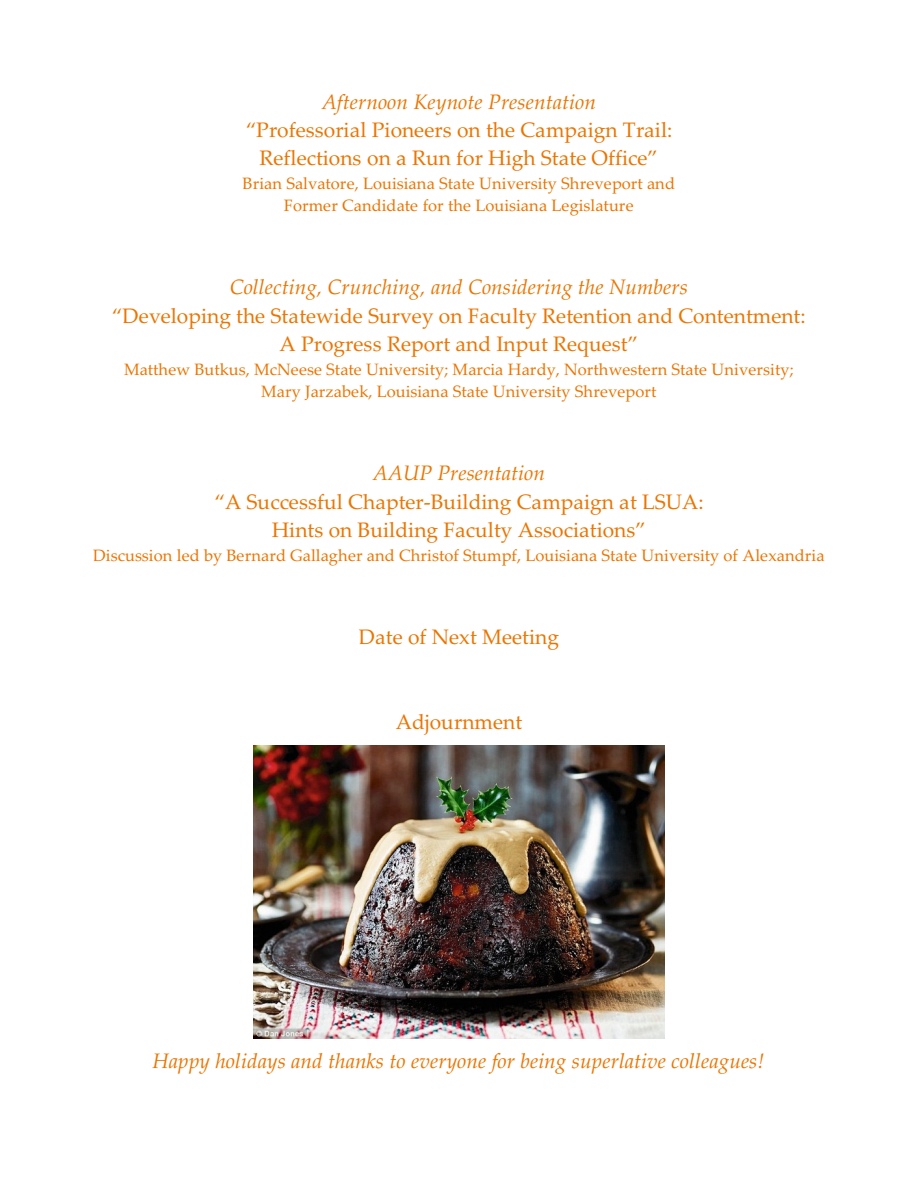
<style>
.page{position:relative;width:918px;height:1188px;background:#fff}
.page>*{position:absolute;margin:0;border:0;box-sizing:border-box;transform-origin:0 0}
.t1{font:21px/28.2px "Palatino Linotype";color:#eb7500;text-align:center}
.t2{font:italic 21px "Palatino Linotype";color:#eb7500}
.t3{font:16.5px/22.4px "Palatino Linotype";color:#eb7500;text-align:center}
</style>
<div class="page">
<img style="left:253px;top:745px;width:411px;height:294px">
<p class="t2" style="left:322px;top:93px;width:276px">Afternoon Keynote Presentation</p>
<p class="t1" style="left:246px;top:118px;width:428px">“Professorial Pioneers on the Campaign Trail:<br>Reflections on a Run for High State Office”</p>
<p class="t3" style="left:243px;top:174px;width:434px">Brian Salvatore, Louisiana State University Shreveport and<br>Former Candidate for the Louisiana Legislature</p>
<p class="t2" style="left:230px;top:279px;width:460px">Collecting, Crunching, and Considering the Numbers</p>
<p class="t1" style="left:112px;top:304px;width:695px">“Developing the Statewide Survey on Faculty Retention and Contentment:<br>A Progress Report and Input Request”</p>
<p class="t3" style="left:124px;top:360px;width:671px">Matthew Butkus, McNeese State University; Marcia Hardy, Northwestern State University;<br>Mary Jarzabek, Louisiana State University Shreveport</p>
<p class="t2" style="left:373px;top:465px;width:174px">AAUP Presentation</p>
<p class="t1" style="left:214px;top:490px;width:491px">“A Successful Chapter-Building Campaign at LSUA:<br>Hints on Building Faculty Associations”</p>
<p class="t3" style="left:93px;top:546px;width:733px">Discussion led by Bernard Gallagher and Christof Stumpf, Louisiana State University of Alexandria</p>
<p class="t1" style="left:359px;top:625px;width:202px">Date of Next Meeting</p>
<p class="t1" style="left:396px;top:710px;width:128px">Adjournment</p>
<p class="t2" style="left:153px;top:1053px;width:613px">Happy holidays and thanks to everyone for being superlative colleagues!</p>
</div>
